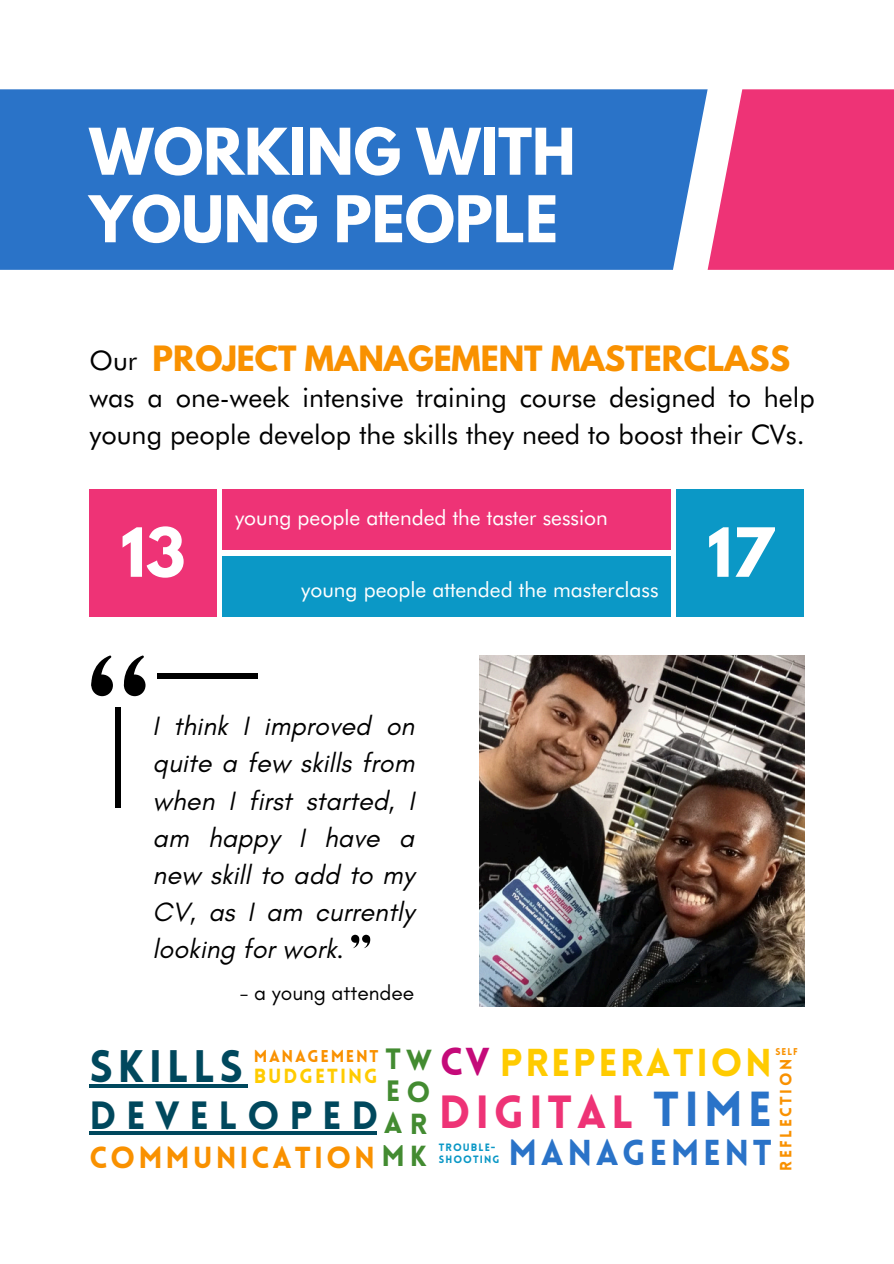
<style>
.page{position:relative;width:894px;height:1264px;background:#fff}
.page>*{position:absolute;margin:0;border:0;box-sizing:border-box;transform-origin:0 0}
.t1{font:700 60px "League Spartan";color:#fff}
.t2{font:700 57px/67.5px "League Spartan";color:#fff}
.t3{font:900 45.45px "Lovelo";letter-spacing:.1em;color:#ee3376}
.t4{font:900 44.55px "Lovelo";letter-spacing:.1em;color:#00485d}
.t5{font:900 38.55px "Lovelo";letter-spacing:.25em;color:#00485d}
.t6{font:900 37.95px "Lovelo";letter-spacing:.065em;color:#ffcb00}
.t7{font:900 35.25px "Lovelo";letter-spacing:.1em;color:#2a73c8}
.t8{font:700 30.9px "League Spartan";color:#f99100}
.t9{font:900 29.7px "Lovelo";letter-spacing:.1em;color:#f99100}
.t10{font:900 28.8px/32.4px "Lovelo";color:#438b31;text-align:justify}
.t11{font:italic 27px/37.2px "Glacial Indifference";color:#000;text-align:justify}
.t12{font:27px/37.2px "Futura BT";color:#000}
.t13{font:21px "Futura BT";color:#fff}
.t14{font:21px "Glacial Indifference";color:#000}
.t15{font:900 19.95px "Lovelo";letter-spacing:.1em;color:#ffcb00}
.t16{font:900 16.65px "Lovelo";letter-spacing:.1em;color:#f99100}
.t17{font:900 15.9px "Lovelo";letter-spacing:.155em;color:#f99100}
.t18{font:900 10.35px/11.9px "Lovelo";letter-spacing:.1em;color:#0b98c6}
.t19{font:900 9.6px "Lovelo";color:#f99100}
.s1{color:#c40a79}
.s2{font-size:28.35px}
.s3{font-size:28.8px;color:#438b31}
.s4{font-size:28.35px;color:#438b31}
.s5{font-size:48px;color:#2a73c8}
</style>
<div class="page">
<div style="left:0;top:89px;width:707px;height:181px;background:#2a73c8"></div>
<svg style="left:707px;top:89px;width:186px;height:181px;background:#ef4783"></svg>
<div style="left:89px;top:489px;width:128px;height:128px;background:#ee3376"></div>
<div style="left:676px;top:489px;width:128px;height:128px;background:#0b98c6"></div>
<div style="left:222px;top:489px;width:448px;height:61px;background:#ee3376"></div>
<div style="left:222px;top:556px;width:448px;height:61px;background:#0b98c6"></div>
<img style="left:479px;top:655px;width:325px;height:351px">
<div style="left:124px;top:674px;width:21px;height:22px;background:#000;border-radius:50%"></div>
<svg style="left:123px;top:655px;width:21px;height:37px"></svg>
<div style="left:91px;top:674px;width:22px;height:22px;background:#000;border-radius:50%"></div>
<svg style="left:91px;top:655px;width:21px;height:37px"></svg>
<div style="left:116px;top:707px;width:5px;height:101px;background:#000"></div>
<div style="left:157px;top:673px;width:100px;height:6px;background:#000"></div>
<svg style="left:351px;top:934px;width:19px;height:14px"></svg>
<hr style="left:89px;top:1131px;width:299px;height:3px;background:#00485d">
<hr style="left:89px;top:1084px;width:158px;height:3px;background:#00485d">
<div style="left:377px;top:1126px;width:46px;height:31px;background:#fff"></div>
<p class="t2" style="left:89px;top:125px;width:487px">WORKING WITH<br>YOUNG PEOPLE</p>
<p class="t8" style="left:153px;top:343px;width:639px">PROJECT MANAGEMENT MASTERCLASS</p>
<h6 class="t12" style="left:90px;top:341px;width:726px">Our<br>was a one-week intensive training course designed to help young people develop the skills they need to boost their CVs.</h6>
<h4 class="t13" style="left:235px;top:504px;width:374px">young people attended the taster session</h4>
<h1 class="t1" style="left:121px;top:523px;width:66px">13</h1>
<h5 class="t1" style="left:707px;top:523px;width:68px">17</h5>
<p class="t13" style="left:301px;top:576px;width:359px">young people attended the masterclass</p>
<p class="t11" style="left:153px;top:707px;width:263px">I think I improved on quite a few skills from when I first started, I am happy I have a new skill to add to my CV, as I am currently looking for work.</p>
<p class="t14" style="left:240px;top:980px;width:176px">- a young attendee</p>
<p class="t6" style="left:440px;top:1047px;width:333px"><span class="s1">CV</span> PREPERATION</p>
<h2 class="t4" style="left:89px;top:1048px;width:155px">SKILLS</h2>
<h4 class="t10" style="left:383px;top:1045px;width:50px">T<span class="s2">W </span>E<span class="s2">O </span>A <span class="s2">R</span></h4>
<h4 class="t9" style="left:89px;top:1145px;width:339px">COMMUNICATION <span class="s3">M</span><span class="s4">K</span></h4>
<p class="t18" style="left:439px;top:1142px;width:62px">TROUBLE-<br>SHOOTING</p>
<h3 class="t16" style="left:254px;top:1049px;width:126px">MANAGEMENT</h3>
<p class="t19" style="left:775px;top:1047px;width:24px">SELF</p>
<p class="t17" style="left:779px;top:1170px;width:113px;rotate:-90deg">REFLECTION</p>
<h2 class="t15" style="left:254px;top:1067px;width:125px">BUDGETING</h2>
<p class="t3" style="left:439px;top:1093px;width:334px">DIGITAL <span class="s5">TIME</span></p>
<h2 class="t7" style="left:508px;top:1138px;width:265px">MANAGEMENT</h2>
<h3 class="t5" style="left:89px;top:1100px;width:290px">DEVELOPED</h3>
</div>
